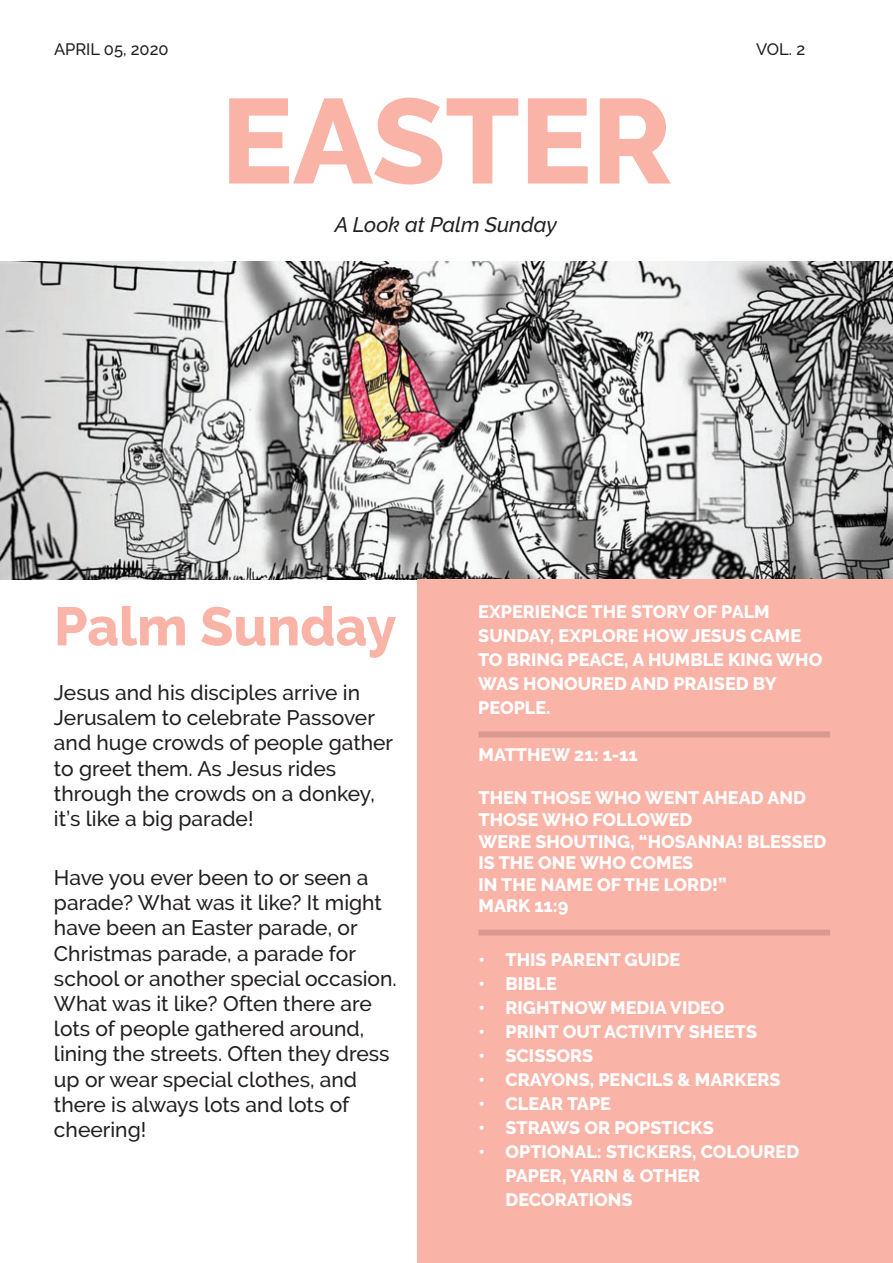
<style>
.page{position:relative;width:893px;height:1263px;background:#fff}
.page>*{position:absolute;margin:0;border:0;box-sizing:border-box;transform-origin:0 0}
.t1{font:800 120px "Raleway";color:#f9b3a7}
.t2{font:800 54px "Raleway";color:#f9b3a7}
.t3{font:500 21px/25.2px "Raleway";color:#231f20}
.t4{font:italic 500 21px "Raleway";color:#231f20}
.t5{font:800 18px/24px "Raleway";color:#fff}
.t6{font:500 16.5px "Raleway";color:#231f20}
</style>
<div class="page">
<img style="left:0;top:261px;width:893px;height:319px">
<div style="left:418px;top:580px;width:475px;height:683px;background:#f9b3a7"></div>
<div style="left:478px;top:731px;width:352px;height:6px;background:#d89a90"></div>
<div style="left:478px;top:929px;width:352px;height:6px;background:#d89a90"></div>
<p class="t6" style="left:54px;top:39px;width:116px">APRIL 05, 2020</p>
<p class="t6" style="left:756px;top:39px;width:51px">VOL. 2</p>
<h1 class="t1" style="left:221px;top:73px;width:452px">EASTER</h1>
<p class="t4" style="left:335px;top:213px;width:224px">A Look at Palm Sunday</p>
<h2 class="t2" style="left:54px;top:596px;width:344px">Palm Sunday</h2>
<p class="t3" style="left:54px;top:680px;width:341px">Jesus and his disciples arrive in<br>Jerusalem to celebrate Passover and huge crowds of people gather to greet them. As Jesus rides through the crowds on a donkey, it’s like a big parade!</p>
<p class="t3" style="left:54px;top:865px;width:344px">Have you ever been to or seen a parade? What was it like? It might have been an Easter parade, or<br>Christmas parade, a parade for school or another special occasion.<br>What was it like? Often there are lots of people gathered around, lining the streets. Often they dress up or wear special clothes, and there is always lots and lots of cheering!</p>
<p class="t5" style="left:478px;top:600px;width:346px">EXPERIENCE THE STORY OF PALM<br>SUNDAY, EXPLORE HOW JESUS CAME<br>TO BRING PEACE, A HUMBLE KING WHO<br>WAS HONOURED AND PRAISED BY<br>PEOPLE.</p>
<p class="t5" style="left:478px;top:743px;width:161px">MATTHEW 21: 1-11</p>
<p class="t5" style="left:478px;top:787px;width:349px;line-height:21.6px">THEN THOSE WHO WENT AHEAD AND<br>THOSE WHO FOLLOWED<br>WERE SHOUTING, “HOSANNA! BLESSED<br>IS THE ONE WHO COMES<br>IN THE NAME OF THE LORD!”<br>MARK 11:9</p>
<p class="t5" style="left:478px;top:948px;width:203px">• THIS PARENT GUIDE</p>
<p class="t5" style="left:478px;top:972px;width:80px">• BIBLE</p>
<p class="t5" style="left:478px;top:996px;width:247px">• RIGHTNOW MEDIA VIDEO</p>
<p class="t5" style="left:478px;top:1020px;width:280px">• PRINT OUT ACTIVITY SHEETS</p>
<p class="t5" style="left:478px;top:1044px;width:116px">• SCISSORS</p>
<p class="t5" style="left:478px;top:1068px;width:304px">• CRAYONS, PENCILS &amp; MARKERS</p>
<p class="t5" style="left:478px;top:1092px;width:134px">• CLEAR TAPE</p>
<p class="t5" style="left:478px;top:1116px;width:237px">• STRAWS OR POPSTICKS</p>
<p class="t5" style="left:505px;top:1140px;width:295px;text-indent:-27px">• OPTIONAL: STICKERS, COLOURED<br>PAPER, YARN &amp; OTHER<br>DECORATIONS</p>
</div>
